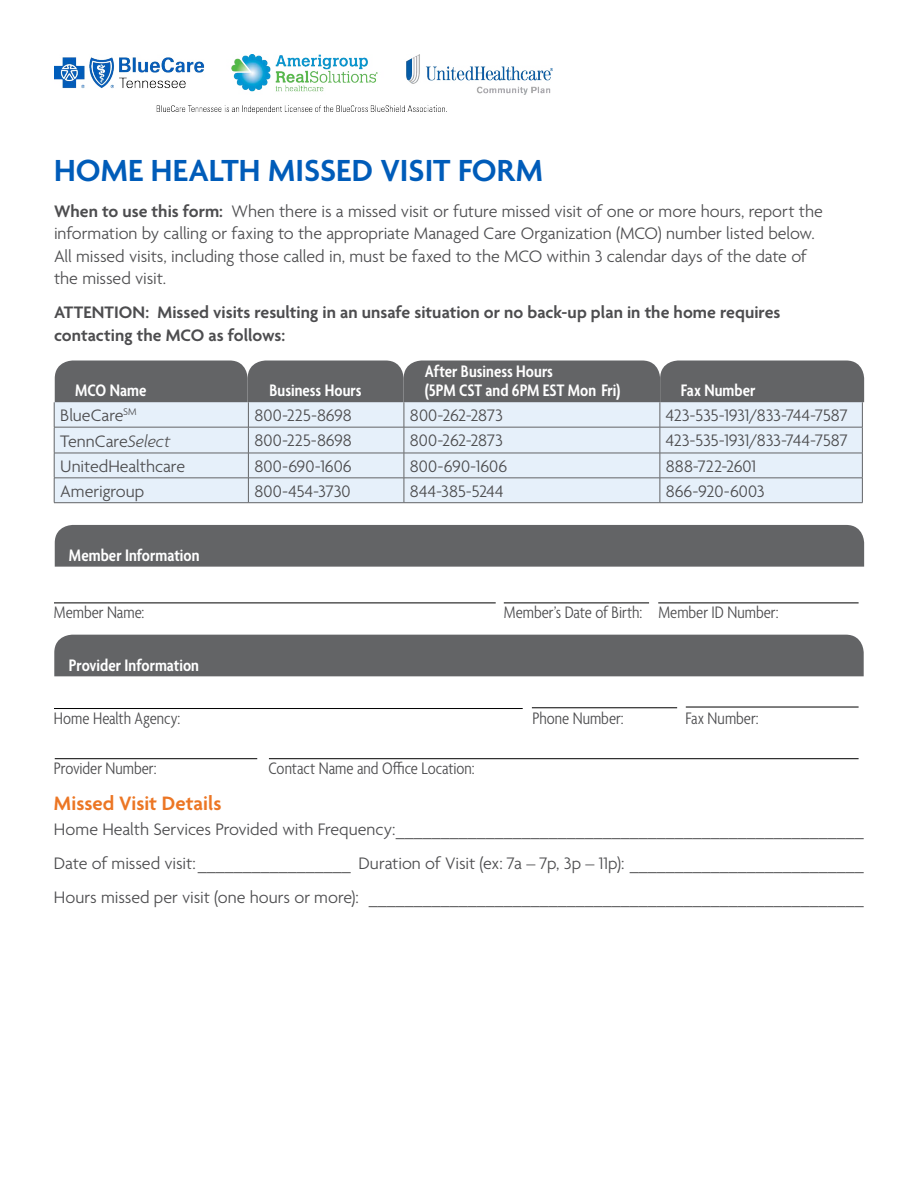
<style>
.page{position:relative;width:918px;height:1188px;background:#fff}
.page>*{position:absolute;margin:0;border:0;box-sizing:border-box;transform-origin:0 0}
.t1{font:600 33px "Agenda";color:#005cb9}
.t2{font:600 21px "Agenda";color:#ec7624}
.t3{font:300 18px/22.5px "Agenda";letter-spacing:-.005em;color:#4d4d4f}
.t4{font:300 condensed 18px "Agenda";color:#4d4d4f}
.t5{font:600 18px/22.5px "Agenda";color:#4d4d4f}
.t6{font:600 condensed 18px/19.5px "Agenda";color:#fff}
.s1{font-weight:600}
.s2{font-style:italic}
</style>
<div class="page">
<hr style="left:54px;top:603px;width:442px;height:1px;background:#000">
<hr style="left:504px;top:603px;width:145px;height:1px;background:#000">
<hr style="left:658px;top:603px;width:201px;height:1px;background:#000">
<hr style="left:54px;top:708px;width:469px;height:1px;background:#000">
<hr style="left:532px;top:707px;width:145px;height:1px;background:#000">
<hr style="left:686px;top:707px;width:173px;height:1px;background:#000">
<hr style="left:55px;top:758px;width:202px;height:1px;background:#000">
<hr style="left:269px;top:758px;width:590px;height:1px;background:#000">
<img style="left:55px;top:54px;width:497px;height:60px">
<svg style="left:54px;top:361px;width:810px;height:142px;background:#bcc3ca"></svg>
<div style="left:55px;top:525px;width:809px;height:42px;background:#636466"></div>
<div style="left:54px;top:635px;width:810px;height:41px;background:#636466"></div>
<h1 class="t1" style="left:54px;top:153px;width:491px">HOME HEALTH MISSED VISIT FORM</h1>
<p class="t3" style="left:54px;top:201px;width:771px"><span class="s1">When to use this form:</span> When there is a missed visit or future missed visit of one or more hours, report the information by calling or faxing to the appropriate Managed Care Organization (MCO) number listed below.<br>All missed visits, including those called in, must be faxed to the MCO within 3 calendar days of the date of the missed visit.</p>
<p class="t5" style="left:54px;top:302px;width:728px">ATTENTION: Missed visits resulting in an unsafe situation or no back-up plan in the home requires contacting the MCO as follows:</p>
<p class="t6" style="left:75px;top:382px;width:73px">MCO Name</p>
<p class="t6" style="left:269px;top:382px;width:94px">Business Hours</p>
<p class="t6" style="left:425px;top:362px;width:197px">After Business Hours<br>(5PM CST and 6PM EST Mon Fri)</p>
<p class="t6" style="left:681px;top:382px;width:76px">Fax Number</p>
<p class="t3" style="left:60px;top:405px;width:78px">BlueCare<sup>SM</sup></p>
<p class="t3" style="left:254px;top:405px;width:99px">800-225-8698</p>
<p class="t3" style="left:410px;top:405px;width:95px">800-262-2873</p>
<p class="t3" style="left:666px;top:405px;width:183px">423-535-1931/833-744-7587</p>
<p class="t3" style="left:60px;top:431px;width:112px">TennCare<span class="s2">Select</span></p>
<p class="t3" style="left:254px;top:430px;width:99px">800-225-8698</p>
<p class="t3" style="left:410px;top:430px;width:95px">800-262-2873</p>
<p class="t3" style="left:666px;top:430px;width:183px">423-535-1931/833-744-7587</p>
<p class="t3" style="left:60px;top:456px;width:126px">UnitedHealthcare</p>
<p class="t3" style="left:254px;top:456px;width:99px">800-690-1606</p>
<p class="t3" style="left:410px;top:456px;width:99px">800-690-1606</p>
<p class="t3" style="left:666px;top:456px;width:92px">888-722-2601</p>
<p class="t3" style="left:60px;top:481px;width:86px">Amerigroup</p>
<p class="t3" style="left:254px;top:481px;width:98px">800-454-3730</p>
<p class="t3" style="left:410px;top:481px;width:95px">844-385-5244</p>
<p class="t3" style="left:666px;top:481px;width:100px">866-920-6003</p>
<h2 class="t6" style="left:69px;top:547px;width:132px">Member Information</h2>
<p class="t4" style="left:54px;top:602px;width:92px">Member Name:</p>
<p class="t4" style="left:504px;top:602px;width:140px">Member’s Date of Birth:</p>
<p class="t4" style="left:658px;top:602px;width:122px">Member ID Number:</p>
<h2 class="t6" style="left:69px;top:657px;width:132px">Provider Information</h2>
<p class="t4" style="left:54px;top:709px;width:128px">Home Health Agency:</p>
<p class="t4" style="left:532px;top:709px;width:93px">Phone Number:</p>
<p class="t4" style="left:685px;top:709px;width:75px">Fax Number:</p>
<p class="t4" style="left:54px;top:758px;width:104px">Provider Number:</p>
<p class="t4" style="left:268px;top:758px;width:208px">Contact Name and Office Location:</p>
<h2 class="t2" style="left:54px;top:792px;width:169px">Missed Visit Details</h2>
<p class="t3" style="left:54px;top:819px;width:811px">Home Health Services Provided with Frequency:____________________________________________________</p>
<p class="t3" style="left:54px;top:853px;width:811px">Date of missed visit: _________________ Duration of Visit (ex: 7a – 7p, 3p – 11p): __________________________</p>
<p class="t3" style="left:54px;top:887px;width:811px">Hours missed per visit (one hours or more): _______________________________________________________</p>
</div>
